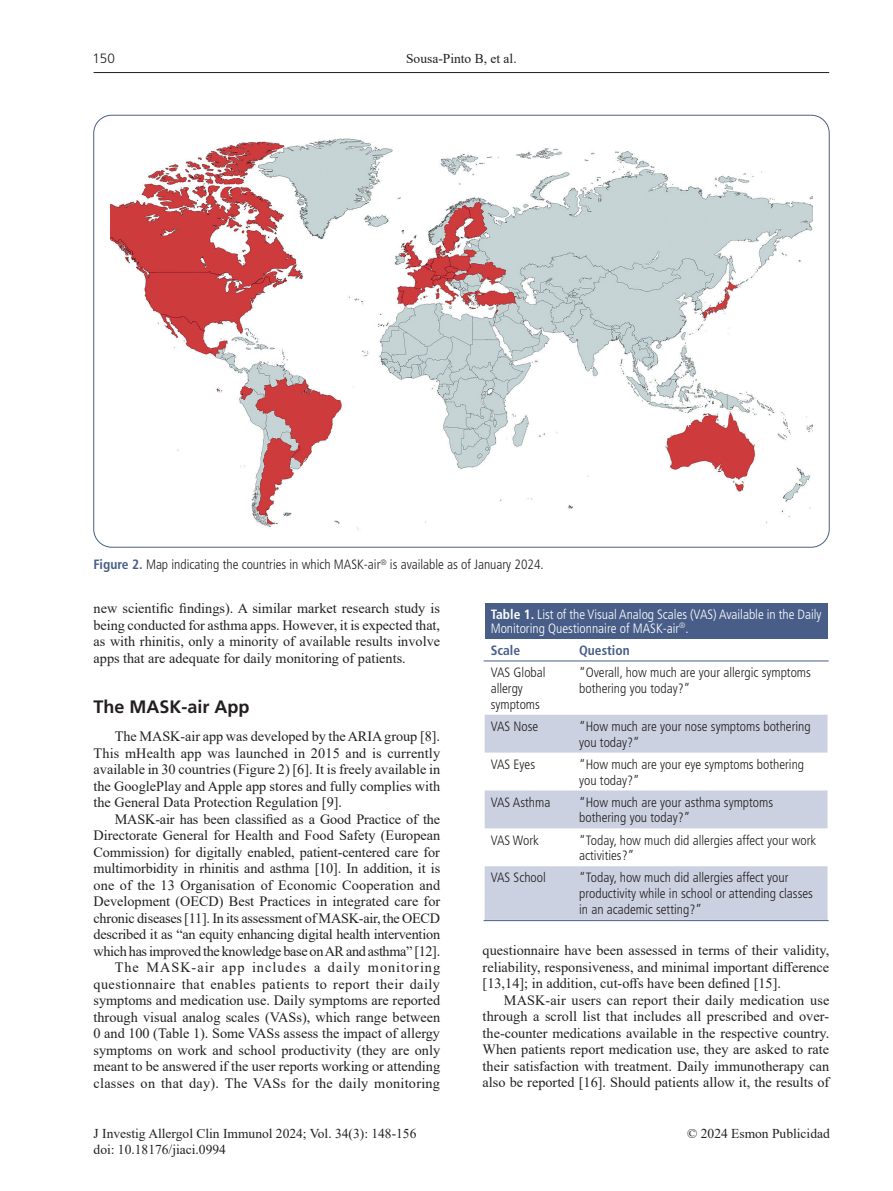
<style>
.page{position:relative;width:893px;height:1191px;background:#fff}
.page>*{position:absolute;margin:0;border:0;box-sizing:border-box;transform-origin:0 0}
.t1{font:700 18px "Frutiger";color:#231f20}
.t2{font:14.25px/16.5px "Times New Roman";color:#231f20;text-align:justify}
.t3{font:300 condensed 13.5px/15.8px "Frutiger LT Std";color:#231f20}
.t4{font:13.5px "Times New Roman";color:#231f20}
.t5{font:300 condensed 13.5px/13.5px "Frutiger LT Std";color:#fff}
.t6{font:700 condensed 13.5px "Frutiger LT Std";color:#485e88}
.t7{font:300 13.5px "Frutiger LT Std";color:#231f20}
.s1{font-weight:700;color:#485e88}
.s2{font-weight:700}
</style>
<div class="page">
<hr style="left:94px;top:72px;width:735px;height:1px;background:#231f20">
<div style="left:485px;top:603px;width:343px;height:36px;background:#485e88"></div>
<svg style="left:485px;top:714px;width:343px;height:206px;fill:#ccd1e1"></svg>
<div style="left:485px;top:790px;width:343px;height:38px;background:#ccd1e1"></div>
<hr style="left:484px;top:660px;width:345px;height:1px;background:#485e88">
<hr style="left:484px;top:920px;width:345px;height:1px;background:#485e88">
<img style="left:111px;top:138px;width:701px;height:392px">
<p class="t7" style="left:92px;top:50px;width:24px">150</p>
<p class="t4" style="left:406px;top:48px;width:112px">Sousa-Pinto B, et al.</p>
<p class="t3" style="left:93px;top:556px;width:452px"><span class="s1">Figure 2.</span> Map indicating the countries in which MASK-air<sup>®</sup> is available as of January 2024.</p>
<p class="t2" style="left:94px;top:599px;width:348px">new scientific findings). A similar market research study is being conducted for asthma apps. However, it is expected that, as with rhinitis, only a minority of available results involve apps that are adequate for daily monitoring of patients.</p>
<p class="t1" style="left:94px;top:696px;width:158px">The MASK-air App</p>
<p class="t2" style="left:94px;top:727px;width:348px;text-indent:21px">The MASK-air app was developed by the ARIA group [8].<br>This mHealth app was launched in 2015 and is currently available in 30 countries (Figure 2) [6]. It is freely available in the GooglePlay and Apple app stores and fully complies with the General Data Protection Regulation [9].</p>
<p class="t2" style="left:94px;top:810px;width:348px;text-align:right">MASK-air has been classified as a Good Practice of the Directorate General for Health and Food Safety (European Commission) for digitally enabled, patient-centered care for multimorbidity in rhinitis and asthma [10]. In addition, it is one of the 13 Organisation of Economic Cooperation and Development (OECD) Best Practices in integrated care for chronic diseases [11]. In its assessment of MASK-air, the OECD described it as “an equity enhancing digital health intervention which has improved the knowledge base on AR and asthma” [12].<br>The MASK-air app includes a daily monitoring questionnaire that enables patients to report their daily symptoms and medication use. Daily symptoms are reported through visual analog scales (VASs), which range between 0 and 100 (Table 1). Some VASs assess the impact of allergy symptoms on work and school productivity (they are only meant to be answered if the user reports working or attending classes on that day). The VASs for the daily monitoring</p>
<p class="t5" style="left:491px;top:608px;width:332px"><span class="s2">Table 1.</span> List of the Visual Analog Scales (VAS) Available in the Daily<br>Monitoring Questionnaire of MASK-air<sup>®</sup>.</p>
<p class="t6" style="left:491px;top:642px;width:31px">Scale</p>
<p class="t6" style="left:579px;top:642px;width:52px">Question</p>
<p class="t3" style="left:491px;top:665px;width:56px">VAS Global allergy symptoms</p>
<p class="t3" style="left:579px;top:665px;width:233px">“Overall, how much are your allergic symptoms bothering you today?”</p>
<p class="t3" style="left:491px;top:718px;width:49px">VAS Nose</p>
<p class="t3" style="left:579px;top:718px;width:233px">“How much are your nose symptoms bothering you today?”</p>
<p class="t3" style="left:491px;top:756px;width:46px">VAS Eyes</p>
<p class="t3" style="left:579px;top:756px;width:227px">“How much are your eye symptoms bothering you today?”</p>
<p class="t3" style="left:491px;top:794px;width:61px">VAS Asthma</p>
<p class="t3" style="left:579px;top:794px;width:196px">“How much are your asthma symptoms bothering you today?”</p>
<p class="t3" style="left:491px;top:832px;width:50px">VAS Work</p>
<p class="t3" style="left:579px;top:832px;width:239px">“Today, how much did allergies affect your work activities?”</p>
<p class="t3" style="left:491px;top:870px;width:57px">VAS School</p>
<p class="t3" style="left:579px;top:870px;width:235px">“Today, how much did allergies affect your productivity while in school or attending classes in an academic setting?”</p>
<p class="t2" style="left:483px;top:941px;width:348px">questionnaire have been assessed in terms of their validity, reliability, responsiveness, and minimal important difference [13,14]; in addition, cut-offs have been defined [15].</p>
<p class="t2" style="left:483px;top:991px;width:348px;text-indent:21px">MASK-air users can report their daily medication use through a scroll list that includes all prescribed and over&shy;the-counter medications available in the respective country.<br>When patients report medication use, they are asked to rate their satisfaction with treatment. Daily immunotherapy can also be reported [16]. Should patients allow it, the results of</p>
<p class="t4" style="left:94px;top:1123px;width:324px">J Investig Allergol Clin Immunol 2024; Vol. 34(3): 148-156</p>
<p class="t4" style="left:687px;top:1123px;width:144px">© 2024 Esmon Publicidad</p>
<p class="t4" style="left:94px;top:1140px;width:134px">doi: 10.18176/jiaci.0994</p>
</div>
